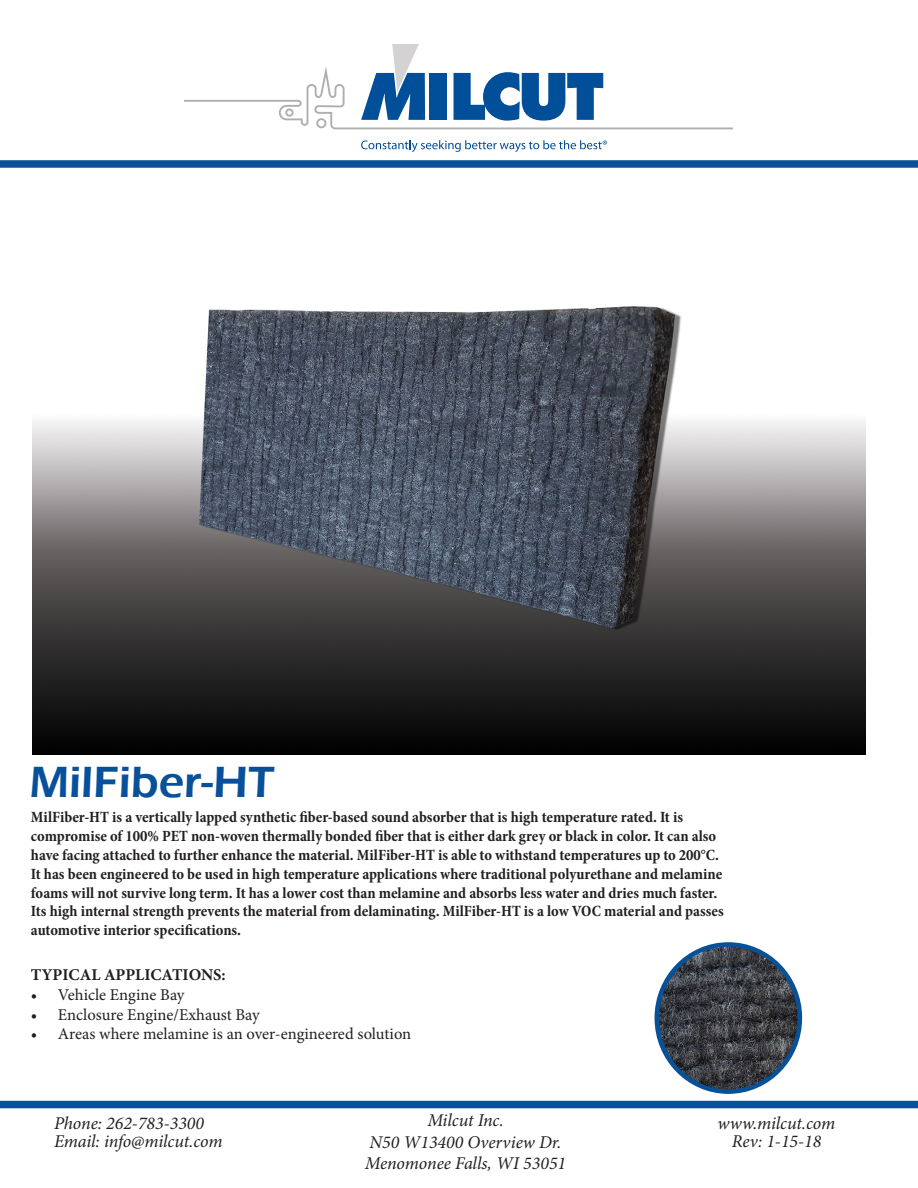
<style>
.page{position:relative;width:918px;height:1188px;background:#fff}
.page>*{position:absolute;margin:0;border:0;box-sizing:border-box;transform-origin:0 0}
.t1{font:600 45px "Eras ITC";color:#085099}
.t2{font:italic 18px "Minion Pro";letter-spacing:-.005em;color:#231f20}
.t3{font:16.5px "Minion Pro";letter-spacing:-.005em;color:#231f20}
.t4{font:700 16.5px "Minion Pro";color:#231f20}
.t5{font:700 condensed 15.75px/18.9px "Minion Pro";color:#231f20}
</style>
<div class="page">
<svg style="left:184px;top:44px;width:549px;height:86px"></svg>
<svg style="left:361px;top:140px;width:246px;height:12px"></svg>
<div style="left:0;top:160px;width:918px;height:8px;background:#085099"></div>
<div style="left:0;top:1101px;width:918px;height:7px;background:#085099"></div>
<img style="left:32px;top:306px;width:833px;height:449px">
<img style="left:657px;top:944px;width:143px;height:148px">
<div style="left:655px;top:942px;width:147px;height:152px;border:4px solid #075198;border-radius:50%"></div>
<p class="t1" style="left:29px;top:757px;width:246px">MilFiber-HT</p>
<p class="t5" style="left:31px;top:807px;width:694px">MilFiber-HT is a vertically lapped synthetic fiber-based sound absorber that is high temperature rated. It is compromise of 100% PET non-woven thermally bonded fiber that is either dark grey or black in color. It can also have facing attached to further enhance the material. MilFiber-HT is able to withstand temperatures up to 200°C.<br>It has been engineered to be used in high temperature applications where traditional polyurethane and melamine foams will not survive long term. It has a lower cost than melamine and absorbs less water and dries much faster.<br>Its high internal strength prevents the material from delaminating. MilFiber-HT is a low VOC material and passes automotive interior specifications.</p>
<p class="t4" style="left:31px;top:963px;width:196px">TYPICAL APPLICATIONS:</p>
<p class="t3" style="left:31px;top:984px;width:155px">• Vehicle Engine Bay</p>
<p class="t3" style="left:31px;top:1003px;width:230px">• Enclosure Engine/Exhaust Bay</p>
<p class="t3" style="left:31px;top:1023px;width:382px">• Areas where melamine is an over-engineered solution</p>
<p class="t2" style="left:54px;top:1111px;width:152px">Phone: 262-783-3300</p>
<p class="t2" style="left:54px;top:1129px;width:170px">Email: info@milcut.com</p>
<p class="t2" style="left:427px;top:1108px;width:78px">Milcut Inc.</p>
<p class="t2" style="left:369px;top:1130px;width:194px">N50 W13400 Overview Dr.</p>
<p class="t2" style="left:365px;top:1151px;width:203px">Menomonee Falls, WI 53051</p>
<p class="t2" style="left:718px;top:1111px;width:119px">www.milcut.com</p>
<p class="t2" style="left:732px;top:1129px;width:91px">Rev: 1-15-18</p>
</div>
